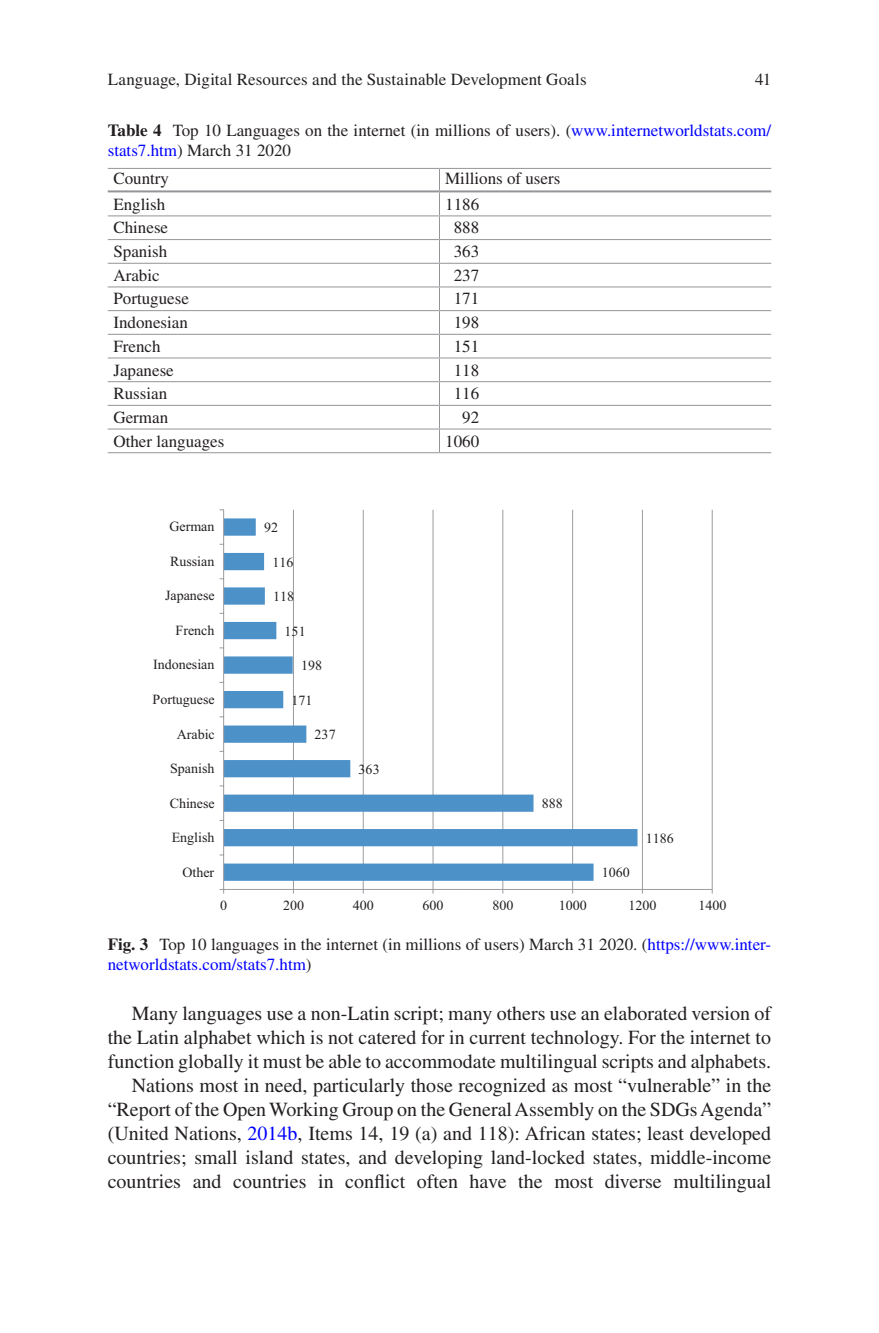
<style>
.page{position:relative;width:879px;height:1333px;background:#fff}
.page>*{position:absolute;margin:0;border:0;box-sizing:border-box;transform-origin:0 0}
.Text{font:20px/24px "Times LT Std";color:#231f20;text-align:justify}
.T_Head{font:17px/20px "Times LT Std";color:#231f20}
.T_Body{font:17px "Times LT Std";color:#231f20}
.t1{font:14px "Times New Roman PSMT3";color:#231f20}
.s1{font-weight:700}
.s2{color:#00f}
</style>
<div class="page">
<hr style="left:108px;top:190px;width:331px;height:2px;background:#939598">
<hr style="left:439px;top:190px;width:332px;height:2px;background:#939598">
<hr style="left:439px;top:452px;width:332px;height:1px;background:#939598">
<svg style="left:439px;top:169px;width:1px;height:283px"></svg>
<hr style="left:108px;top:452px;width:331px;height:1px;background:#939598">
<hr style="left:108px;top:168px;width:331px;height:1px;background:#939598">
<hr style="left:439px;top:168px;width:332px;height:1px;background:#939598">
<hr style="left:108px;top:215px;width:331px;height:1px;background:#939598">
<hr style="left:439px;top:215px;width:332px;height:1px;background:#939598">
<hr style="left:108px;top:239px;width:331px;height:1px;background:#939598">
<hr style="left:439px;top:239px;width:332px;height:1px;background:#939598">
<hr style="left:108px;top:263px;width:331px;height:1px;background:#939598">
<hr style="left:439px;top:263px;width:332px;height:1px;background:#939598">
<hr style="left:108px;top:286px;width:331px;height:1px;background:#939598">
<hr style="left:439px;top:286px;width:332px;height:1px;background:#939598">
<hr style="left:108px;top:310px;width:331px;height:1px;background:#939598">
<hr style="left:439px;top:310px;width:332px;height:1px;background:#939598">
<hr style="left:108px;top:334px;width:331px;height:1px;background:#939598">
<hr style="left:439px;top:334px;width:332px;height:1px;background:#939598">
<hr style="left:108px;top:357px;width:331px;height:1px;background:#939598">
<hr style="left:439px;top:357px;width:332px;height:1px;background:#939598">
<hr style="left:108px;top:381px;width:331px;height:1px;background:#939598">
<hr style="left:439px;top:381px;width:332px;height:1px;background:#939598">
<hr style="left:108px;top:405px;width:331px;height:1px;background:#939598">
<hr style="left:439px;top:405px;width:332px;height:1px;background:#939598">
<hr style="left:108px;top:428px;width:331px;height:1px;background:#939598">
<hr style="left:439px;top:428px;width:332px;height:1px;background:#939598">
<hr style="left:293px;top:510px;width:1px;height:379px;background:#9b9ca0">
<hr style="left:363px;top:510px;width:1px;height:379px;background:#9b9ca0">
<hr style="left:433px;top:510px;width:1px;height:379px;background:#9b9ca0">
<hr style="left:502px;top:510px;width:1px;height:379px;background:#9b9ca0">
<hr style="left:572px;top:510px;width:1px;height:379px;background:#9b9ca0">
<hr style="left:642px;top:510px;width:1px;height:379px;background:#9b9ca0">
<hr style="left:712px;top:510px;width:1px;height:379px;background:#9b9ca0">
<svg style="left:224px;top:518px;width:413px;height:362px"></svg>
<hr style="left:223px;top:510px;width:1px;height:379px;background:#9b9ca0">
<hr style="left:224px;top:889px;width:488px;height:1px;background:#9b9ca0">
<p class="T_Head" style="left:108px;top:69px;width:480px">Language, Digital Resources and the Sustainable Development Goals</p>
<p class="T_Head" style="left:755px;top:69px;width:18px">41</p>
<p class="T_Head" style="left:108px;top:120px;width:665px"><span class="s1">Table 4</span> Top 10 Languages on the internet (in millions of users). (<span class="s2">www.internetworldstats.com/ stats7.htm</span>) March 31 2020</p>
<p class="T_Head" style="left:113px;top:169px;width:57px">Country</p>
<p class="T_Head" style="left:445px;top:169px;width:117px">Millions of users</p>
<p class="T_Body" style="left:113px;top:194px;width:53px">English</p>
<p class="T_Body" style="left:445px;top:194px;width:35px">1186</p>
<p class="T_Body" style="left:113px;top:218px;width:56px">Chinese</p>
<p class="T_Body" style="left:454px;top:218px;width:27px">888</p>
<p class="T_Body" style="left:113px;top:242px;width:55px">Spanish</p>
<p class="T_Body" style="left:454px;top:242px;width:27px">363</p>
<p class="T_Body" style="left:113px;top:265px;width:48px">Arabic</p>
<p class="T_Body" style="left:454px;top:265px;width:27px">237</p>
<p class="T_Body" style="left:113px;top:289px;width:77px">Portuguese</p>
<p class="T_Body" style="left:454px;top:289px;width:27px">171</p>
<p class="T_Body" style="left:113px;top:313px;width:76px">Indonesian</p>
<p class="T_Body" style="left:454px;top:313px;width:27px">198</p>
<p class="T_Body" style="left:113px;top:336px;width:49px">French</p>
<p class="T_Body" style="left:454px;top:336px;width:27px">151</p>
<p class="T_Body" style="left:113px;top:360px;width:62px">Japanese</p>
<p class="T_Body" style="left:454px;top:360px;width:27px">118</p>
<p class="T_Body" style="left:113px;top:384px;width:55px">Russian</p>
<p class="T_Body" style="left:454px;top:384px;width:27px">116</p>
<p class="T_Body" style="left:113px;top:407px;width:56px">German</p>
<p class="T_Body" style="left:462px;top:407px;width:18px">92</p>
<p class="T_Body" style="left:113px;top:431px;width:112px">Other languages</p>
<p class="T_Body" style="left:445px;top:431px;width:35px">1060</p>
<p class="t1" style="left:169px;top:521px;width:47px">German</p>
<p class="t1" style="left:264px;top:522px;width:16px">92</p>
<p class="t1" style="left:170px;top:556px;width:46px">Russian</p>
<p class="t1" style="left:272px;top:557px;width:23px">116</p>
<p class="t1" style="left:165px;top:590px;width:51px">Japanese</p>
<p class="t1" style="left:273px;top:591px;width:23px">118</p>
<p class="t1" style="left:176px;top:625px;width:40px">French</p>
<p class="t1" style="left:285px;top:626px;width:23px">151</p>
<p class="t1" style="left:153px;top:659px;width:63px">Indonesian</p>
<p class="t1" style="left:301px;top:660px;width:23px">198</p>
<p class="t1" style="left:153px;top:694px;width:64px">Portuguese</p>
<p class="t1" style="left:292px;top:695px;width:23px">171</p>
<p class="t1" style="left:177px;top:728px;width:40px">Arabic</p>
<p class="t1" style="left:315px;top:729px;width:23px">237</p>
<p class="t1" style="left:170px;top:763px;width:46px">Spanish</p>
<p class="t1" style="left:359px;top:764px;width:23px">363</p>
<p class="t1" style="left:170px;top:797px;width:47px">Chinese</p>
<p class="t1" style="left:542px;top:798px;width:23px">888</p>
<p class="t1" style="left:172px;top:832px;width:44px">English</p>
<p class="t1" style="left:646px;top:833px;width:30px">1186</p>
<p class="t1" style="left:182px;top:866px;width:33px">Other</p>
<p class="t1" style="left:602px;top:867px;width:30px">1060</p>
<p class="t1" style="left:220px;top:900px;width:8px">0</p>
<p class="t1" style="left:283px;top:900px;width:22px">200</p>
<p class="t1" style="left:353px;top:900px;width:22px">400</p>
<p class="t1" style="left:423px;top:900px;width:22px">600</p>
<p class="t1" style="left:492px;top:900px;width:22px">800</p>
<p class="t1" style="left:559px;top:900px;width:29px">1000</p>
<p class="t1" style="left:628px;top:900px;width:29px">1200</p>
<p class="t1" style="left:698px;top:900px;width:29px">1400</p>
<p class="T_Head" style="left:108px;top:934px;width:665px"><span class="s1">Fig. 3</span> Top 10 languages in the internet (in millions of users) March 31 2020. (<span class="s2">https://www.inter&shy;networldstats.com/stats7.htm</span>)</p>
<p class="Text" style="left:108px;top:1001px;width:665px;text-indent:24px">Many languages use a non-Latin script; many others use an elaborated version of the Latin alphabet which is not catered for in current technology. For the internet to function globally it must be able to accommodate multilingual scripts and alphabets.</p>
<p class="Text" style="left:108px;top:1073px;width:665px;text-indent:24px">Nations most in need, particularly those recognized as most “vulnerable” in the “Report of the Open Working Group on the General Assembly on the SDGs Agenda” (United Nations, <span class="s2">2014b</span>, Items 14, 19 (a) and 118): African states; least developed countries; small island states, and developing land-locked states, middle-income countries and countries in conflict often have the most diverse multilingual</p>
</div>
